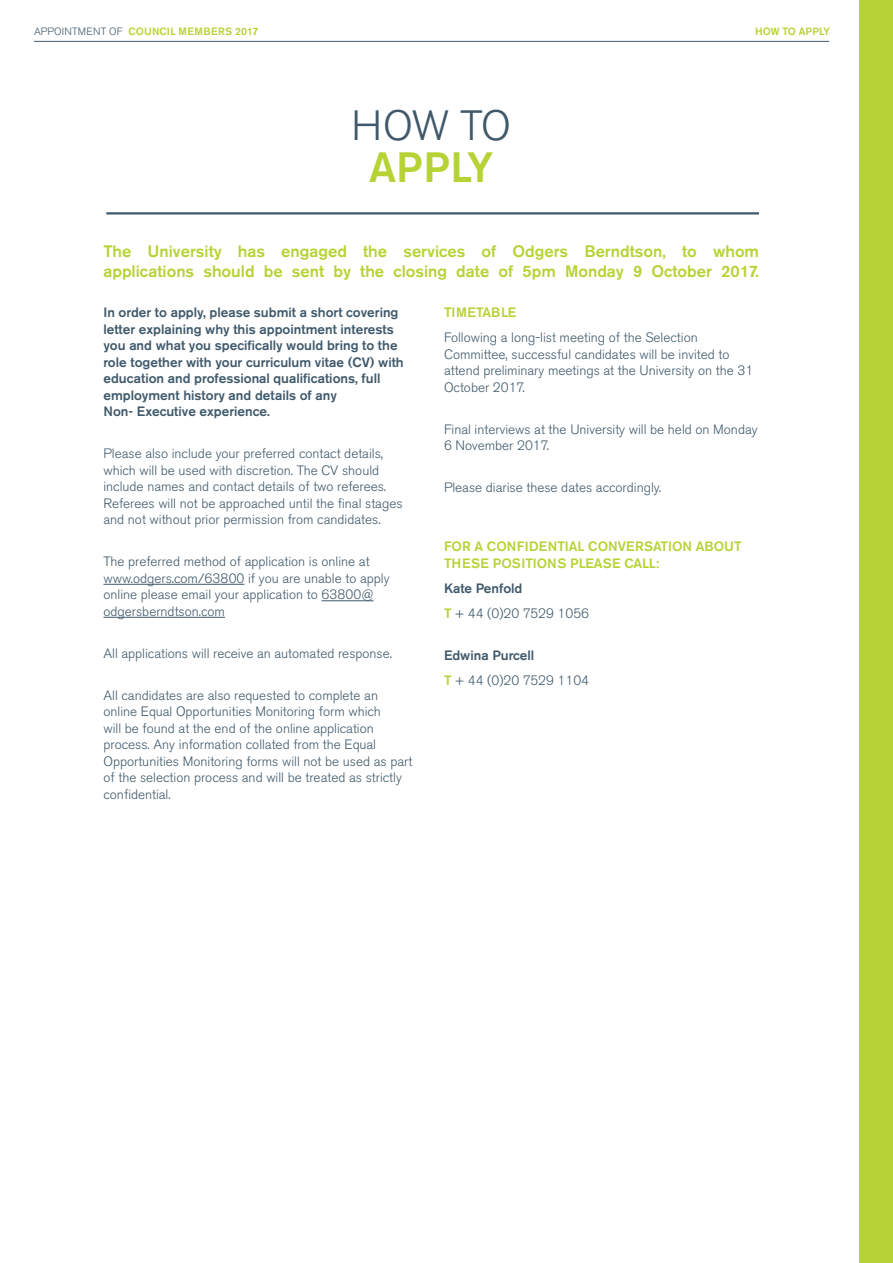
<style>
.page{position:relative;width:893px;height:1263px;background:#fff}
.page>*{position:absolute;margin:0;border:0;box-sizing:border-box;transform-origin:0 0}
.t1{font:300 42px "Akzidenz Grotesk BE";color:#3f596b}
.t2{font:500 42px "Akzidenz Grotesk BE";letter-spacing:.01em;color:#b5d334}
.t3{font:500 16.5px/19.5px "Akzidenz Grotesk BE";color:#b5d334}
.t4{font:300 13.5px/16.5px "Akzidenz Grotesk BE";color:#3f596b}
.t5{font:500 13.5px/16.5px "Akzidenz Grotesk BE";color:#3f596b}
.t6{font:500 13.5px/16.5px "Akzidenz Grotesk BE";color:#b5d334}
.t7{font:500 10.5px "Akzidenz Grotesk BE";letter-spacing:.02em;color:#b5d334}
.t8{font:500 10.5px "Akzidenz Grotesk BE";color:#b5d334}
.s1{font-weight:300;color:#3f596b}
.s2{font-weight:500}
.s3{font-weight:500;color:#b5d334}
</style>
<div class="page">
<div style="left:859px;top:0;width:34px;height:1263px;background:#b5d334"></div>
<hr style="left:34px;top:41px;width:795px;height:1px;background:#3f596b">
<hr style="left:106px;top:212px;width:653px;height:2px;background:#3f596b">
<hr style="left:103px;top:584px;width:141px;height:1px;background:#3f596b">
<hr style="left:321px;top:600px;width:52px;height:1px;background:#3f596b">
<hr style="left:103px;top:617px;width:122px;height:1px;background:#3f596b">
<p class="t7" style="left:34px;top:25px;width:226px"><span class="s1">APPOINTMENT OF</span> COUNCIL MEMBERS 2017</p>
<p class="t8" style="left:755px;top:25px;width:76px">HOW TO APPLY</p>
<h1 class="t1" style="left:352px;top:102px;width:161px">HOW TO</h1>
<h1 class="t2" style="left:369px;top:142px;width:126px">APPLY</h1>
<p class="t3" style="left:103px;top:242px;width:657px">The University has engaged the services of Odgers Berndtson, to whom applications should be sent by the closing date of 5pm Monday 9 October 2017.</p>
<p class="t5" style="left:103px;top:304px;width:302px">In order to apply, please submit a short covering letter explaining why this appointment interests you and what you specifically would bring to the role together with your curriculum vitae (CV) with education and professional qualifications, full employment history and details of any<br>Non- Executive experience.</p>
<p class="t4" style="left:103px;top:446px;width:301px">Please also include your preferred contact details, which will be used with discretion. The CV should include names and contact details of two referees.<br>Referees will not be approached until the final stages and not without prior permission from candidates.</p>
<p class="t4" style="left:103px;top:554px;width:288px">The preferred method of application is online at www.odgers.com/63800 if you are unable to apply online please email your application to 63800@ odgersberndtson.com</p>
<p class="t4" style="left:103px;top:645px;width:290px">All applications will receive an automated response.</p>
<p class="t4" style="left:103px;top:687px;width:310px">All candidates are also requested to complete an online Equal Opportunities Monitoring form which<br>will be found at the end of the online application process. Any information collated from the Equal Opportunities Monitoring forms will not be used as part of the selection process and will be treated as strictly confidential.</p>
<p class="t6" style="left:444px;top:304px;width:74px">TIMETABLE</p>
<p class="t4" style="left:444px;top:330px;width:311px">Following a long-list meeting of the Selection Committee, successful candidates will be invited to attend preliminary meetings at the University on the 31<br>October 2017.</p>
<p class="t4" style="left:444px;top:421px;width:315px">Final interviews at the University will be held on Monday<br>6 November 2017.</p>
<p class="t4" style="left:444px;top:480px;width:219px">Please diarise these dates accordingly.</p>
<p class="t6" style="left:444px;top:538px;width:299px">FOR A CONFIDENTIAL CONVERSATION ABOUT<br>THESE POSITIONS PLEASE CALL:</p>
<p class="t4" style="left:444px;top:576px;width:147px;line-height:25px"><span class="s2">Kate Penfold<br></span><span class="s3">T</span> + 44 (0)20 7529 1056</p>
<p class="t4" style="left:444px;top:643px;width:147px;line-height:25px"><span class="s2">Edwina Purcell<br></span><span class="s3">T</span> + 44 (0)20 7529 1104</p>
</div>
